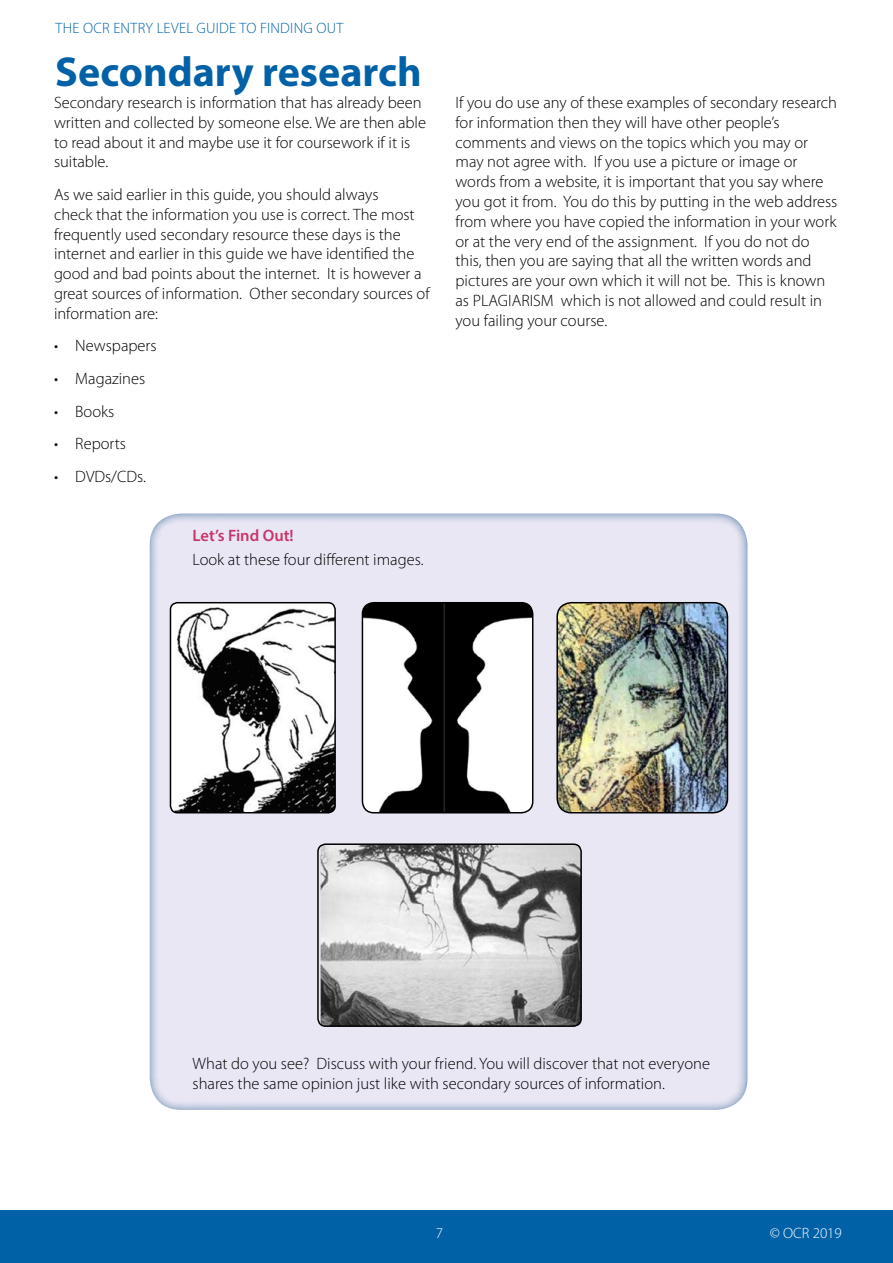
<style>
.page{position:relative;width:893px;height:1263px;background:#fff}
.page>*{position:absolute;margin:0;border:0;box-sizing:border-box;transform-origin:0 0}
.Heading{font:700 42px "Myriad Pro";color:#0061a6}
.Body_black{font:300 16.5px/19.8px "Myriad Pro";color:#000}
.Heading2_pink{font:600 16.5px "Myriad Pro";color:#c7366b}
.t1{font:300 15px "Myriad Pro";letter-spacing:.015em;color:#0061a6}
.t2{font:300 15px "Myriad Pro";color:#fff}
</style>
<div class="page">
<div style="left:0;top:1210px;width:893px;height:53px;background:#0061a6"></div>
<div style="left:137px;top:502px;width:624px;height:609px;background:#004179;opacity:.75"></div>
<img style="left:170px;top:603px;width:165px;height:210px">
<div style="left:170px;top:602px;width:166px;height:211px;border:2px solid #000;border-radius:7px"></div>
<img style="left:321px;top:844px;width:260px;height:182px">
<div style="left:317px;top:843px;width:265px;height:184px;border:2px solid #000;border-radius:8px"></div>
<img style="left:362px;top:603px;width:171px;height:210px">
<div style="left:362px;top:602px;width:171px;height:211px;border:2px solid #000;border-radius:11px"></div>
<img style="left:557px;top:603px;width:170px;height:210px">
<div style="left:556px;top:602px;width:172px;height:211px;border:2px solid #000;border-radius:14px"></div>
<p class="t1" style="left:55px;top:19px;width:290px">THE OCR ENTRY LEVEL GUIDE TO FINDING OUT</p>
<p class="Heading" style="left:55px;top:44px;width:368px">Secondary research</p>
<p class="Body_black" style="left:54px;top:93px;width:374px">Secondary research is information that has already been written and collected by someone else. We are then able to read about it and maybe use it for coursework if it is suitable.</p>
<p class="Body_black" style="left:54px;top:185px;width:377px">As we said earlier in this guide, you should always<br>check that the information you use is correct. The most frequently used secondary resource these days is the internet and earlier in this guide we have identified the good and bad points about the internet. It is however a great sources of information. Other secondary sources of information are:</p>
<p class="Body_black" style="left:54px;top:336px;width:104px">• Newspapers</p>
<p class="Body_black" style="left:54px;top:369px;width:93px">• Magazines</p>
<p class="Body_black" style="left:54px;top:401px;width:62px">• Books</p>
<p class="Body_black" style="left:54px;top:434px;width:74px">• Reports</p>
<p class="Body_black" style="left:54px;top:466px;width:94px">• DVDs/CDs.</p>
<p class="Heading2_pink" style="left:193px;top:525px;width:103px">Let’s Find Out!</p>
<p class="Body_black" style="left:193px;top:550px;width:232px">Look at these four different images.</p>
<p class="Body_black" style="left:455px;top:93px;width:383px">If you do use any of these examples of secondary research for information then they will have other people’s comments and views on the topics which you may or may not agree with. If you use a picture or image or words from a website, it is important that you say where you got it from. You do this by putting in the web address from where you have copied the information in your work or at the very end of the assignment. If you do not do this, then you are saying that all the written words and pictures are your own which it will not be. This is known as PLAGIARISM which is not allowed and could result in you failing your course.</p>
<p class="Body_black" style="left:193px;top:1054px;width:519px">What do you see? Discuss with your friend. You will discover that not everyone shares the same opinion just like with secondary sources of information.</p>
<p class="t2" style="left:436px;top:1225px;width:9px">7</p>
<p class="t2" style="left:770px;top:1225px;width:74px">© OCR 2019</p>
</div>
